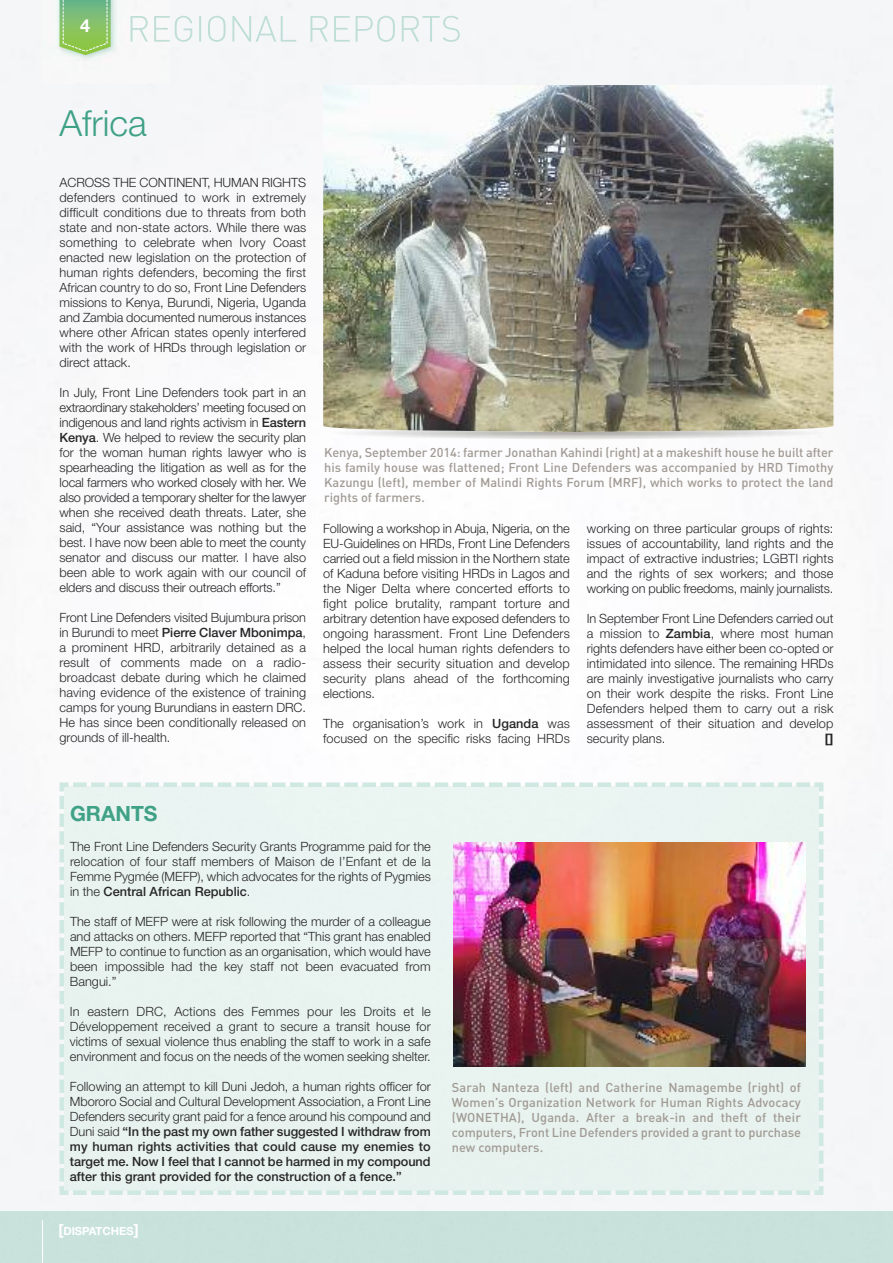
<style>
.page{position:relative;width:893px;height:1263px;background:#fff}
.page>*{position:absolute;margin:0;border:0;box-sizing:border-box;transform-origin:0 0}
.t1{font:300 36px "Helvetica Neue";color:#3fa186}
.t2{font:700 21px "Helvetica Neue";color:#3fa186}
.t3{font:700 18px "Helvetica Neue";color:#fff}
.t4{font:300 12.75px/15px "Helvetica Neue";color:#272627;text-align:justify}
.t5{font:500 12.75px/15px "DIN";letter-spacing:-.005em;color:#a19b94;text-align:justify}
.t6{font:500 12.75px/15px "Helvetica Neue";color:#272627;text-align:justify}
.t7{font:700 12.75px "Helvetica Neue";color:#272627}
.t8{font:700 11.25px "Helvetica Neue";color:#fff}
.s1{font-weight:500}
.s2{font-weight:300}
.s3{font-size:15px}
</style>
<div class="page">
<div style="left:0;top:1212px;width:893px;height:51px;background:#c9e3dc"></div>
<img style="left:170px;top:16px;width:290px;height:26px">
<hr style="left:42px;top:1220px;width:1px;height:43px;background:#fff">
<div style="left:57px;top:780px;width:769px;height:417px;background:#e9f3f0"></div>
<img style="left:42px;top:0;width:128px;height:84px">
<svg style="left:60px;top:0;width:51px;height:55px;background:#8cc575"></svg>
<img style="left:323px;top:85px;width:510px;height:347px">
<img style="left:323px;top:425px;width:510px;height:5px">
<img style="left:453px;top:842px;width:353px;height:225px">
<h3 class="t3" style="left:80px;top:15px;width:12px">4</h3>
<h1 class="t1" style="left:60px;top:101px;width:89px">Africa</h1>
<p class="t4" style="left:60px;top:174px;width:248px">ACROSS THE CONTINENT, HUMAN RIGHTS defenders continued to work in extremely difficult conditions due to threats from both state and non-state actors. While there was something to celebrate when Ivory Coast enacted new legislation on the protection of human rights defenders, becoming the first African country to do so, Front Line Defenders missions to Kenya, Burundi, Nigeria, Uganda and Zambia documented numerous instances where other African states openly interfered with the work of HRDs through legislation or direct attack.</p>
<p class="t4" style="left:60px;top:384px;width:248px">In July, Front Line Defenders took part in an extraordinary stakeholders’ meeting focused on indigenous and land rights activism in <span class="s1">Eastern Kenya</span>. We helped to review the security plan for the woman human rights lawyer who is spearheading the litigation as well as for the local farmers who worked closely with her. We also provided a temporary shelter for the lawyer when she received death threats. Later, she said, “Your assistance was nothing but the best. I have now been able to meet the county senator and discuss our matter. I have also been able to work again with our council of elders and discuss their outreach efforts.”</p>
<p class="t4" style="left:60px;top:609px;width:248px">Front Line Defenders visited Bujumbura prison in Burundi to meet <span class="s1">Pierre Claver Mbonimpa</span>, a prominent HRD, arbitrarily detained as a result of comments made on a radio&shy;broadcast debate during which he claimed having evidence of the existence of training camps for young Burundians in eastern DRC.<br>He has since been conditionally released on grounds of ill-health.</p>
<p class="t5" style="left:324px;top:445px;width:511px">Kenya, September 2014: farmer Jonathan Kahindi (right) at a makeshift house he built after his family house was flattened; Front Line Defenders was accompanied by HRD Timothy Kazungu (left), member of Malindi Rights Forum (MRF), which works to protect the land rights of farmers.</p>
<p class="t4" style="left:323px;top:521px;width:248px">Following a workshop in Abuja, Nigeria, on the EU-Guidelines on HRDs, Front Line Defenders carried out a field mission in the Northern state of Kaduna before visiting HRDs in Lagos and the Niger Delta where concerted efforts to fight police brutality, rampant torture and arbitrary detention have exposed defenders to ongoing harassment. Front Line Defenders helped the local human rights defenders to assess their security situation and develop security plans ahead of the forthcoming elections.</p>
<p class="t4" style="left:323px;top:716px;width:248px">The organisation’s work in <span class="s1">Uganda</span> was focused on the specific risks facing HRDs</p>
<p class="t4" style="left:587px;top:521px;width:248px">working on three particular groups of rights: issues of accountability, land rights and the impact of extractive industries; LGBTI rights and the rights of sex workers; and those working on public freedoms, mainly journalists.</p>
<p class="t4" style="left:587px;top:611px;width:248px">In September Front Line Defenders carried out a mission to <span class="s1">Zambia</span>, where most human rights defenders have either been co-opted or intimidated into silence. The remaining HRDs are mainly investigative journalists who carry on their work despite the risks. Front Line Defenders helped them to carry out a risk assessment of their situation and develop security plans.</p>
<p class="t7" style="left:825px;top:734px;width:10px">[]</p>
<h2 class="t2" style="left:70px;top:806px;width:89px">GRANTS</h2>
<p class="t4" style="left:70px;top:839px;width:362px">The Front Line Defenders Security Grants Programme paid for the relocation of four staff members of Maison de l’Enfant et de la Femme Pygmée (MEFP), which advocates for the rights of Pygmies in the <span class="s1">Central African Republic</span>.</p>
<p class="t4" style="left:70px;top:914px;width:362px">The staff of MEFP were at risk following the murder of a colleague and attacks on others. MEFP reported that “This grant has enabled MEFP to continue to function as an organisation, which would have been impossible had the key staff not been evacuated from Bangui.”</p>
<p class="t4" style="left:70px;top:1004px;width:362px">In eastern DRC, Actions des Femmes pour les Droits et le Développement received a grant to secure a transit house for victims of sexual violence thus enabling the staff to work in a safe environment and focus on the needs of the women seeking shelter.</p>
<p class="t6" style="left:70px;top:1079px;width:362px"><span class="s2">Following an attempt to kill Duni Jedoh, a human rights officer for Mbororo Social and Cultural Development Association, a Front Line Defenders security grant paid for a fence around his compound and Duni said</span> “In the past my own father suggested I withdraw from my human rights activities that could cause my enemies to target me. Now I feel that I cannot be harmed in my compound after this grant provided for the construction of a fence.”</p>
<p class="t8" style="left:58px;top:1224px;width:82px"><span class="s3">[</span>DISPATCHES<span class="s3">]</span></p>
<p class="t5" style="left:452px;top:1080px;width:351px">Sarah Nanteza (left) and Catherine Namagembe (right) of Women’s Organization Network for Human Rights Advocacy (WONETHA), Uganda. After a break-in and theft of their computers, Front Line Defenders provided a grant to purchase new computers.</p>
</div>
